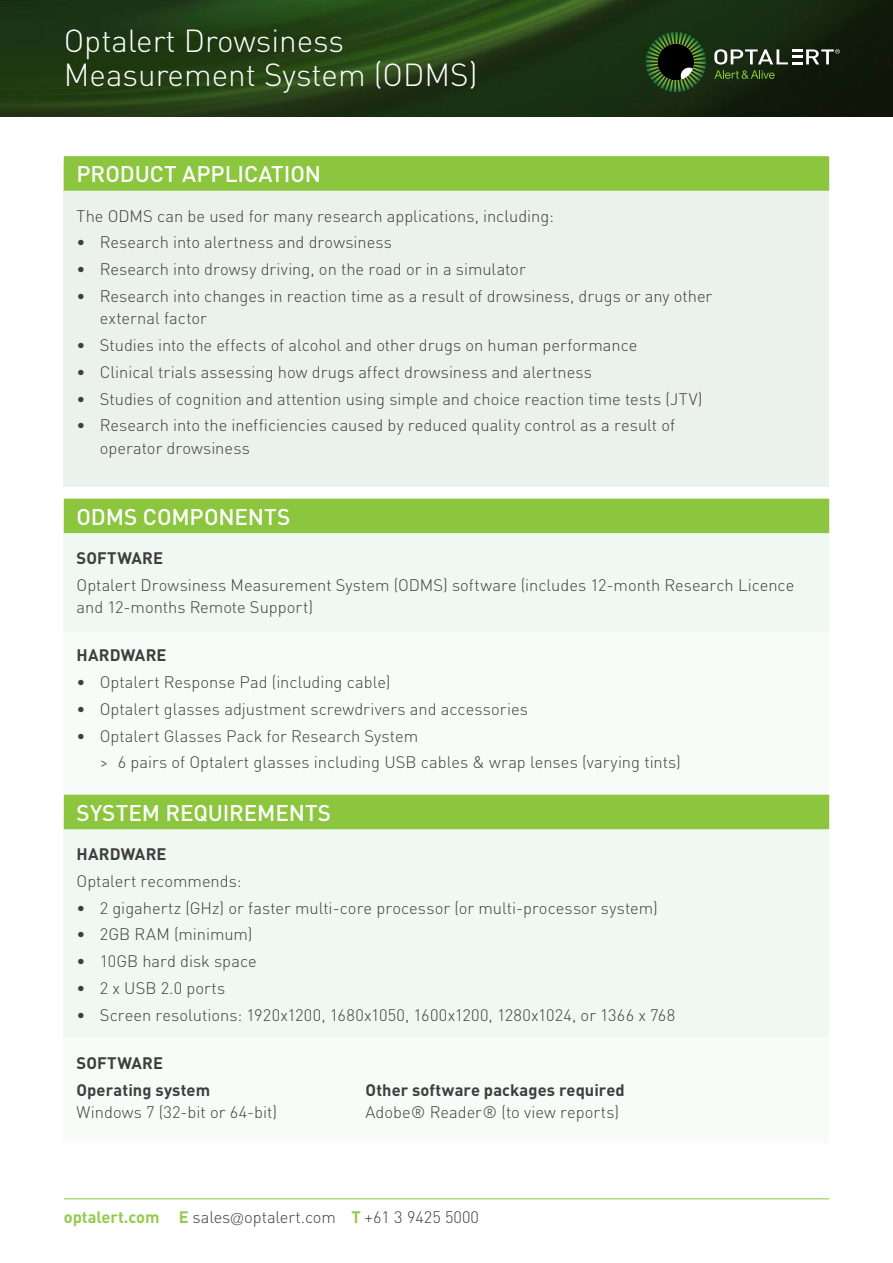
<style>
.page{position:relative;width:893px;height:1263px;background:#fff}
.page>*{position:absolute;margin:0;border:0;box-sizing:border-box;transform-origin:0 0}
.t1{font:300 31.5px/34.8px "DIN";color:#fff}
.t2{font:500 22.5px "DIN";letter-spacing:-.005em;color:#fff}
.t3{font:300 16.5px/22.5px "DIN";color:#3e3e3f}
.t4{font:700 16.5px "DIN";letter-spacing:.005em;color:#3e3e3f}
.s1{font-weight:700;color:#96ca4e}
.s2{font-family:"Helvetica Neue";font-weight:100;font-stretch:condensed}
</style>
<div class="page">
<div style="left:64px;top:524px;width:765px;height:108px;background:#f0f8f3"></div>
<div style="left:64px;top:819px;width:765px;height:218px;background:#f0f8f3"></div>
<div style="left:64px;top:1037px;width:765px;height:105px;background:#f8fcf9"></div>
<div style="left:64px;top:632px;width:765px;height:164px;background:#f8fcf9"></div>
<div style="left:64px;top:164px;width:765px;height:323px;background:#ebf1ed"></div>
<hr style="left:64px;top:1198px;width:765px;height:1px;background:#8bc63e">
<div style="left:64px;top:499px;width:765px;height:34px;background:#8bc63e"></div>
<div style="left:64px;top:795px;width:765px;height:34px;background:#8bc63e"></div>
<img style="left:0;top:0;width:893px;height:117px">
<svg style="left:646px;top:32px;width:60px;height:60px;background:#28431f"></svg>
<svg style="left:714px;top:49px;width:126px;height:30px;background:#414e3a"></svg>
<div style="left:64px;top:156px;width:765px;height:35px;background:#8bc63e"></div>
<p class="t1" style="left:64px;top:23px;width:415px">Optalert Drowsiness<br>Measurement System (ODMS)</p>
<p class="t2" style="left:77px;top:160px;width:246px">PRODUCT APPLICATION</p>
<p class="t3" style="left:77px;top:204px;width:479px">The ODMS can be used for many research applications, including:</p>
<p class="t3" style="left:77px;top:231px;width:317px">• Research into alertness and drowsiness</p>
<p class="t3" style="left:77px;top:258px;width:451px">• Research into drowsy driving, on the road or in a simulator</p>
<p class="t3" style="left:100px;top:285px;width:614px;text-indent:-23px">• Research into changes in reaction time as a result of drowsiness, drugs or any other external factor</p>
<p class="t3" style="left:77px;top:334px;width:562px">• Studies into the effects of alcohol and other drugs on human performance</p>
<p class="t3" style="left:77px;top:361px;width:517px">• Clinical trials assessing how drugs affect drowsiness and alertness</p>
<p class="t3" style="left:77px;top:387px;width:628px">• Studies of cognition and attention using simple and choice reaction time tests (JTV)</p>
<p class="t3" style="left:100px;top:414px;width:577px;text-indent:-23px">• Research into the inefficiencies caused by reduced quality control as a result of operator drowsiness</p>
<p class="t2" style="left:77px;top:502px;width:215px">ODMS COMPONENTS</p>
<p class="t4" style="left:77px;top:547px;width:88px">SOFTWARE</p>
<p class="t3" style="left:77px;top:573px;width:719px">Optalert Drowsiness Measurement System (ODMS) software (includes 12-month Research Licence and 12-months Remote Support)</p>
<p class="t4" style="left:77px;top:645px;width:92px">HARDWARE</p>
<p class="t3" style="left:77px;top:671px;width:315px">• Optalert Response Pad (including cable)</p>
<p class="t3" style="left:77px;top:697px;width:453px">• Optalert glasses adjustment screwdrivers and accessories</p>
<p class="t3" style="left:77px;top:724px;width:343px">• Optalert Glasses Pack for Research System</p>
<p class="t3" style="left:100px;top:751px;width:583px">&gt; 6 pairs of Optalert glasses including USB cables &amp; wrap lenses (varying tints)</p>
<p class="t2" style="left:77px;top:798px;width:256px">SYSTEM REQUIREMENTS</p>
<p class="t4" style="left:77px;top:843px;width:92px">HARDWARE</p>
<p class="t3" style="left:77px;top:870px;width:167px">Optalert recommends:</p>
<p class="t3" style="left:77px;top:896px;width:583px">• 2 gigahertz (GHz) or faster multi-core processor (or multi-processor system)</p>
<p class="t3" style="left:77px;top:923px;width:178px">• 2GB RAM (minimum)</p>
<p class="t3" style="left:77px;top:950px;width:182px">• 10GB hard disk space</p>
<p class="t3" style="left:77px;top:977px;width:150px">• 2 x USB 2.0 ports</p>
<p class="t3" style="left:77px;top:1003px;width:600px">• Screen resolutions: 1920x1200, 1680x1050, 1600x1200, 1280x1024, or 1366 x 768</p>
<p class="t4" style="left:77px;top:1052px;width:88px">SOFTWARE</p>
<p class="t4" style="left:77px;top:1079px;width:135px">Operating system</p>
<p class="t3" style="left:77px;top:1101px;width:202px">Windows 7 (32-bit or 64-bit)</p>
<p class="t4" style="left:365px;top:1079px;width:261px">Other software packages required</p>
<p class="t3" style="left:365px;top:1101px;width:255px">Adobe® Reader® (to view reports)</p>
<p class="t3" style="left:64px;top:1206px;width:417px"><span class="s1">optalert.com E</span> sales<span class="s2">@</span>optalert.com <span class="s1">T</span> +61 3 9425 5000</p>
</div>
